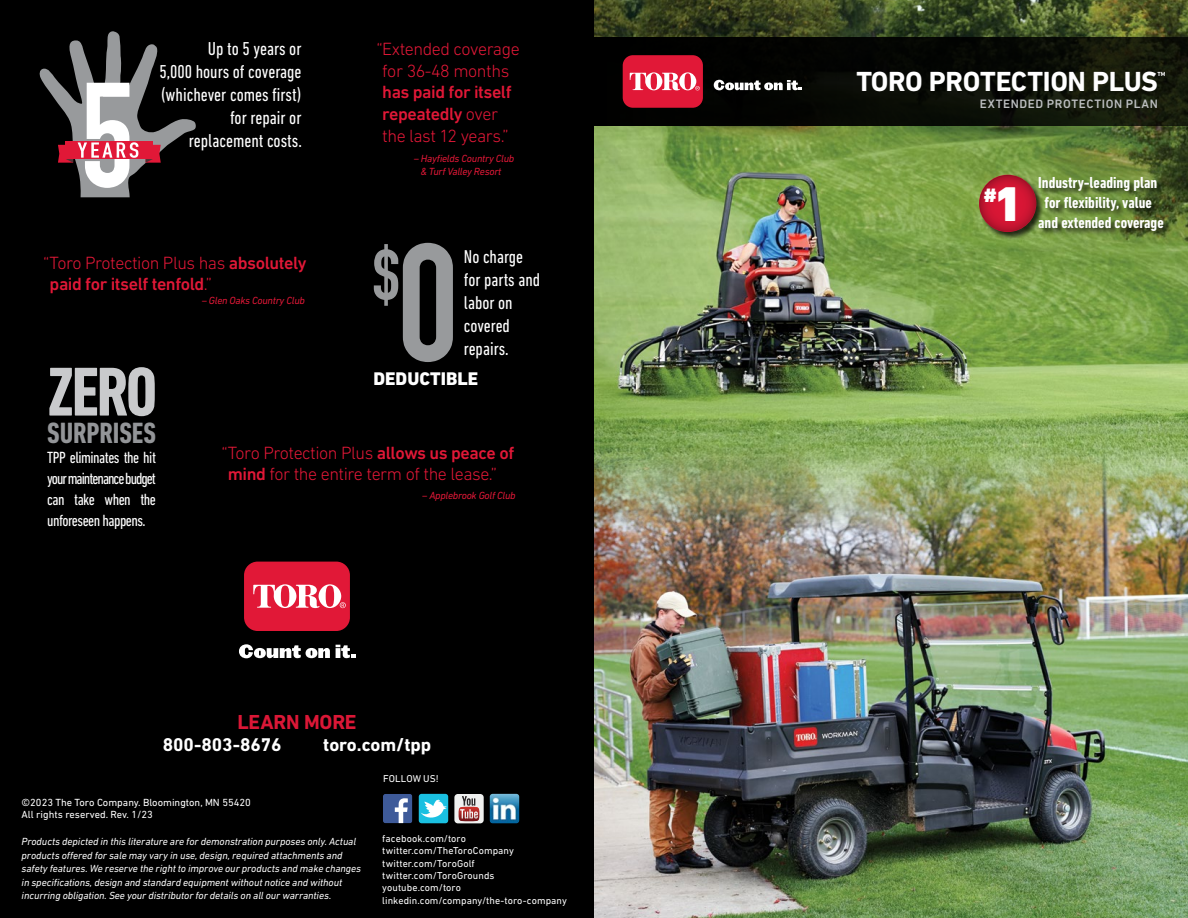
<style>
.page{position:relative;width:1188px;height:918px;background:#fff}
.page>*{position:absolute;margin:0;border:0;box-sizing:border-box;transform-origin:0 0}
.t1{font:700 condensed 70.2px "DIN Next LT Pro";color:#c9cacc}
.t2{font:900 49.65px "DIN Next LT Pro";color:#fff}
.t3{font:700 condensed 29.85px "DIN Next LT Pro";letter-spacing:-.005em;color:#939598}
.t4{font:700 28.2px "DIN Next LT Pro";letter-spacing:-.015em;color:#fff}
.t5{font:700 20.7px "DIN Next LT Pro";letter-spacing:-.01em;color:#db1736}
.t6{font:900 19.8px "DIN Next LT Pro";color:#fff}
.t7{font:condensed 19.05px/23px "DIN Next LT Pro";color:#fff;text-align:right}
.t8{font:condensed 18.9px/23px "DIN Next LT Pro";color:#fff}
.t9{font:700 18.75px "DIN Next LT Pro";color:#fff}
.t10{font:800 18.6px "DIN Next LT Pro";color:#fff}
.t11{font:500 18px/21.6px "DIN Next LT Pro";letter-spacing:-.025em;color:#e11837}
.t12{font:300 18px/21.6px "DIN Next LT Pro";letter-spacing:-.025em;color:#e11837;text-align:center}
.t13{font:condensed 16.5px/21px "DIN Next LT Pro";letter-spacing:-.03em;color:#fff;text-align:justify}
.t14{font:700 condensed 16.2px/19.8px "DIN Next LT Pro";color:#fff;text-align:center}
.t15{font:500 12.3px "DIN Next LT Pro";letter-spacing:.045em;color:#bcbec0}
.t16{font:italic 10.5px/13.5px "DIN Next LT Pro";letter-spacing:-.01em;color:#fff}
.t17{font:italic 10.5px/12.6px "DIN Next LT Pro";letter-spacing:-.025em;color:#e11837;text-align:center}
.t18{font:10.5px/12px "DIN Next LT Pro";color:#fff}
.t19{font:10.2px/12.3px "DIN Next LT Pro";letter-spacing:.01em;color:#fff}
.t20{font:700 6px "DIN Next LT Pro";color:#fff}
.s1{font-weight:300}
.s2{font-weight:500}
</style>
<div class="page">
<img style="left:594px;top:0;width:594px;height:446px">
<img style="left:594px;top:446px;width:594px;height:472px">
<div style="left:594px;top:37px;width:594px;height:89px;background:linear-gradient(to right,#000,#14190b)"></div>
<svg style="left:714px;top:80px;width:88px;height:10px"></svg>
<div style="left:623px;top:55px;width:80px;height:53px;background:#e11837;border-radius:10px"></div>
<svg style="left:630px;top:72px;width:70px;height:18px"></svg>
<div style="left:0;top:0;width:594px;height:918px;background:#000"></div>
<svg style="left:239px;top:644px;width:91px;height:14px"></svg>
<svg style="left:336px;top:645px;width:19px;height:13px"></svg>
<div style="left:244px;top:562px;width:106px;height:69px;background:#e11837;border-radius:14px"></div>
<svg style="left:253px;top:584px;width:93px;height:24px"></svg>
<svg style="left:383px;top:794px;width:29px;height:29px"></svg>
<svg style="left:419px;top:794px;width:29px;height:29px"></svg>
<img style="left:490px;top:794px;width:29px;height:29px">
<div style="left:454px;top:794px;width:30px;height:29px;background:#eff0ef;border-radius:3px"></div>
<svg style="left:459px;top:796px;width:20px;height:25px"></svg>
<svg style="left:39px;top:31px;width:157px;height:166px"></svg>
<svg style="left:374px;top:243px;width:79px;height:119px"></svg>
<div style="left:978px;top:174px;width:194px;height:67px;background:#000;opacity:.75"></div>
<svg style="left:979px;top:175px;width:57px;height:57px;background:#c71431"></svg>
<h3 class="t7" style="left:159px;top:37px;width:144px">Up to 5 years or<br>5,000 hours of coverage (whichever comes first) for repair or replacement costs.</h3>
<h3 class="t12" style="left:376px;top:38px;width:145px">“Extended coverage for 36-48 months</h3>
<h3 class="t11" style="left:382px;top:81px;width:131px">has paid for itself repeatedly <span class="s1">over the last 12 years.”</span></h3>
<p class="t17" style="left:414px;top:152px;width:102px">– Hayfields Country Club &amp; Turf Valley Resort</p>
<h3 class="t8" style="left:464px;top:245px;width:78px">No charge for parts and labor on covered repairs.</h3>
<h3 class="t10" style="left:374px;top:368px;width:106px">DEDUCTIBLE</h3>
<h3 class="t11" style="left:50px;top:252px;width:258px;text-indent:-6px"><span class="s1">“Toro Protection Plus has</span> absolutely paid for itself tenfold<span class="s1">.”</span></h3>
<p class="t17" style="left:202px;top:294px;width:105px">– Glen Oaks Country Club</p>
<h1 class="t1" style="left:47px;top:352px;width:112px">ZERO</h1>
<h3 class="t3" style="left:47px;top:416px;width:110px">SURPRISES</h3>
<h3 class="t13" style="left:47px;top:447px;width:110px">TPP eliminates the hit your maintenance budget can take when the unforeseen happens.</h3>
<h3 class="t12" style="left:221px;top:442px;width:294px">“Toro Protection Plus <span class="s2">allows us peace of mind</span> for the entire term of the lease.”</h3>
<p class="t17" style="left:422px;top:489px;width:95px">– Applebrook Golf Club</p>
<h3 class="t5" style="left:237px;top:710px;width:121px">LEARN MORE</h3>
<h3 class="t9" style="left:163px;top:734px;width:120px">800-803-8676</h3>
<h3 class="t9" style="left:323px;top:734px;width:110px">toro.com/tpp</h3>
<p class="t19" style="left:383px;top:772px;width:57px">FOLLOW US!</p>
<p class="t18" style="left:22px;top:797px;width:231px">©2023 The Toro Company. Bloomington, MN 55420<br>All rights reserved. Rev. 1/23</p>
<p class="t16" style="left:22px;top:835px;width:341px">Products depicted in this literature are for demonstration purposes only. Actual products offered for sale may vary in use, design, required attachments and safety features. We reserve the right to improve our products and make changes in specifications, design and standard equipment without notice and without incurring obligation. See your distributor for details on all our warranties.</p>
<p class="t19" style="left:382px;top:832px;width:186px">facebook.com/toro twitter.com/TheToroCompany twitter.com/ToroGolf twitter.com/ToroGrounds youtube.com/toro linkedin.com/company/the-toro-company</p>
<h3 class="t4" style="left:856px;top:65px;width:303px">TORO PROTECTION PLUS</h3>
<p class="t15" style="left:980px;top:96px;width:180px">EXTENDED PROTECTION PLAN</p>
<p class="t20" style="left:1157px;top:71px;width:10px">TM</p>
<h3 class="t6" style="left:984px;top:183px;width:14px">#</h3>
<h2 class="t2" style="left:994px;top:174px;width:30px">1</h2>
<h3 class="t14" style="left:1038px;top:173px;width:127px">Industry-leading plan for flexibility, value and extended coverage</h3>
</div>
